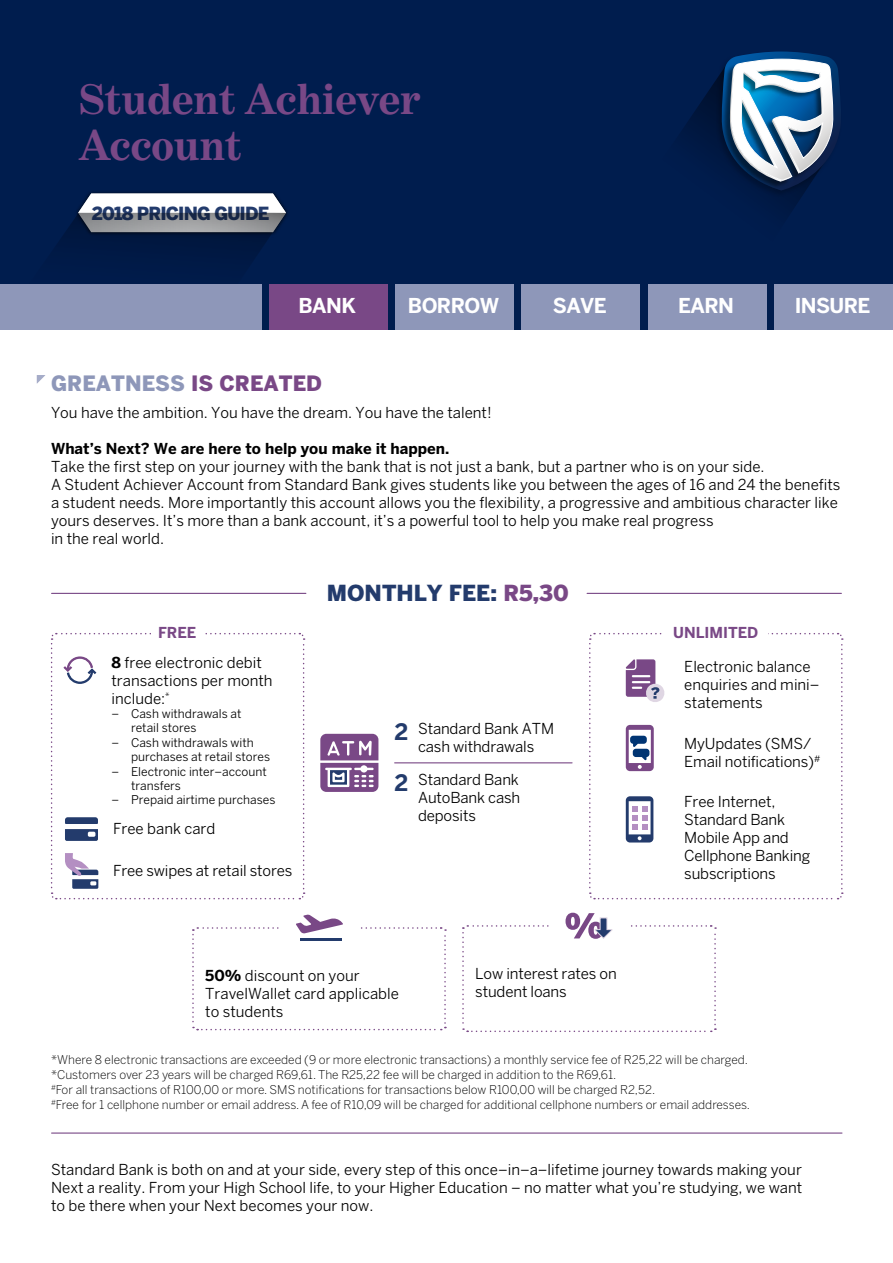
<style>
.page{position:relative;width:893px;height:1263px;background:#fff}
.page>*{position:absolute;margin:0;border:0;box-sizing:border-box;transform-origin:0 0}
.t1{font:700 43.5px/46.5px "Benton Modern";color:#794886}
.t2{font:700 22.5px "Benton Sans";color:#233b6c}
.t3{font:900 22.05px "Benton Sans";color:#233b6c}
.t4{font:900 21px "Benton Sans";color:#8e97b9}
.t5{font:700 20.4px "Benton Sans";letter-spacing:-.03em;color:#fff}
.t6{font:900 18px "Benton Sans";letter-spacing:-.05em;color:#233b6c}
.t7{font:15px/18px "Benton Sans";color:#000}
.t8{font:700 15px "Benton Sans";color:#000}
.t9{font:700 15px "Benton Sans";color:#794886}
.t10{font:300 12px/15px "Benton Sans";color:#000}
.t11{font:12px/14.4px "Benton Sans";color:#000}
.s1{color:#794886}
.s2{font-weight:700}
</style>
<div class="page">
<svg style="left:37px;top:375px;width:8px;height:8px"></svg>
<hr style="left:52px;top:593px;width:254px;height:1px;background:#794886">
<hr style="left:52px;top:1132px;width:790px;height:1px;background:#794886">
<hr style="left:587px;top:593px;width:254px;height:1px;background:#794886">
<svg style="left:320px;top:734px;width:58px;height:58px"></svg>
<hr style="left:395px;top:762px;width:177px;height:1px;background:#794886">
<svg style="left:192px;top:914px;width:254px;height:117px"></svg>
<svg style="left:462px;top:913px;width:254px;height:120px"></svg>
<svg style="left:50px;top:632px;width:255px;height:268px"></svg>
<svg style="left:589px;top:632px;width:254px;height:268px"></svg>
<div style="left:0;top:0;width:893px;height:329px;background:#001d4e"></div>
<svg style="left:682px;top:52px;width:159px;height:160px"></svg>
<svg style="left:57px;top:193px;width:229px;height:109px"></svg>
<div style="left:0;top:284px;width:261px;height:45px;background:#8e97b9"></div>
<div style="left:269px;top:284px;width:119px;height:45px;background:#794886"></div>
<div style="left:521px;top:284px;width:119px;height:45px;background:#8e97b9"></div>
<div style="left:648px;top:284px;width:119px;height:45px;background:#8e97b9"></div>
<div style="left:774px;top:284px;width:119px;height:45px;background:#8e97b9"></div>
<div style="left:395px;top:284px;width:119px;height:45px;background:#8e97b9"></div>
<h1 class="t1" style="left:79px;top:75px;width:344px">Student Achiever<br>Account</h1>
<p class="t6" style="left:92px;top:202px;width:179px">2018 PRICING GUIDE</p>
<h3 class="t5" style="left:298px;top:294px;width:59px">BANK</h3>
<h3 class="t5" style="left:408px;top:294px;width:93px">BORROW</h3>
<h3 class="t5" style="left:553px;top:294px;width:55px">SAVE</h3>
<h3 class="t5" style="left:678px;top:294px;width:57px">EARN</h3>
<h3 class="t5" style="left:795px;top:294px;width:77px">INSURE</h3>
<h3 class="t4" style="left:51px;top:370px;width:273px">GREATNESS <span class="s1">IS CREATED</span></h3>
<p class="t7" style="left:51px;top:403px;width:442px">You have the ambition. You have the dream. You have the talent!</p>
<p class="t8" style="left:51px;top:439px;width:400px">What’s Next? We are here to help you make it happen.</p>
<p class="t7" style="left:51px;top:457px;width:791px">Take the first step on your journey with the bank that is not just a bank, but a partner who is on your side.<br>A Student Achiever Account from Standard Bank gives students like you between the ages of 16 and 24 the benefits a student needs. More importantly this account allows you the flexibility, a progressive and ambitious character like yours deserves. It’s more than a bank account, it’s a powerful tool to help you make real progress<br>in the real world.</p>
<h3 class="t3" style="left:327px;top:580px;width:244px">MONTHLY FEE: <span class="s1">R5,30</span></h3>
<p class="t9" style="left:158px;top:624px;width:40px">FREE</p>
<p class="t9" style="left:673px;top:624px;width:87px">UNLIMITED</p>
<p class="t7" style="left:111px;top:653px;width:163px"><span class="s2">8</span> free electronic debit transactions per month include:<sup>*</sup></p>
<p class="t11" style="left:131px;top:706px;width:112px;text-indent:-20px">– Cash withdrawals at retail stores</p>
<p class="t11" style="left:131px;top:735px;width:141px;text-indent:-20px">– Cash withdrawals with purchases at retail stores</p>
<p class="t11" style="left:131px;top:764px;width:137px;text-indent:-20px">– Electronic inter–account transfers</p>
<p class="t11" style="left:111px;top:793px;width:165px">– Prepaid airtime purchases</p>
<p class="t7" style="left:113px;top:820px;width:104px">Free bank card</p>
<p class="t7" style="left:113px;top:861px;width:181px">Free swipes at retail stores</p>
<h2 class="t2" style="left:395px;top:718px;width:15px">2</h2>
<h2 class="t2" style="left:395px;top:769px;width:15px">2</h2>
<p class="t7" style="left:418px;top:720px;width:137px">Standard Bank ATM cash withdrawals</p>
<p class="t7" style="left:418px;top:770px;width:104px;text-align:justify">Standard Bank AutoBank cash deposits</p>
<p class="t7" style="left:205px;top:967px;width:195px"><span class="s2">50%</span> discount on your<br>TravelWallet card applicable to students</p>
<p class="t7" style="left:475px;top:965px;width:143px">Low interest rates on student loans</p>
<p class="t7" style="left:684px;top:657px;width:137px">Electronic balance enquiries and mini– statements</p>
<p class="t7" style="left:684px;top:734px;width:137px">MyUpdates (SMS/<br>Email notifications)<sup>#</sup></p>
<p class="t7" style="left:684px;top:793px;width:127px">Free Internet,<br>Standard Bank<br>Mobile App and<br>Cellphone Banking subscriptions</p>
<p class="t10" style="left:51px;top:1053px;width:701px">*Where 8 electronic transactions are exceeded (9 or more electronic transactions) a monthly service fee of R25,22 will be charged. *Customers over 23 years will be charged R69,61. The R25,22 fee will be charged in addition to the R69,61.<br><sup>#</sup>For all transactions of R100,00 or more. SMS notifications for transactions below R100,00 will be charged R2,52.<br><sup>#</sup>Free for 1 cellphone number or email address. A fee of R10,09 will be charged for additional cellphone numbers or email addresses.</p>
<p class="t7" style="left:51px;top:1160px;width:753px;text-align:justify">Standard Bank is both on and at your side, every step of this once–in–a–lifetime journey towards making your Next a reality. From your High School life, to your Higher Education – no matter what you’re studying, we want to be there when your Next becomes your now.</p>
</div>
